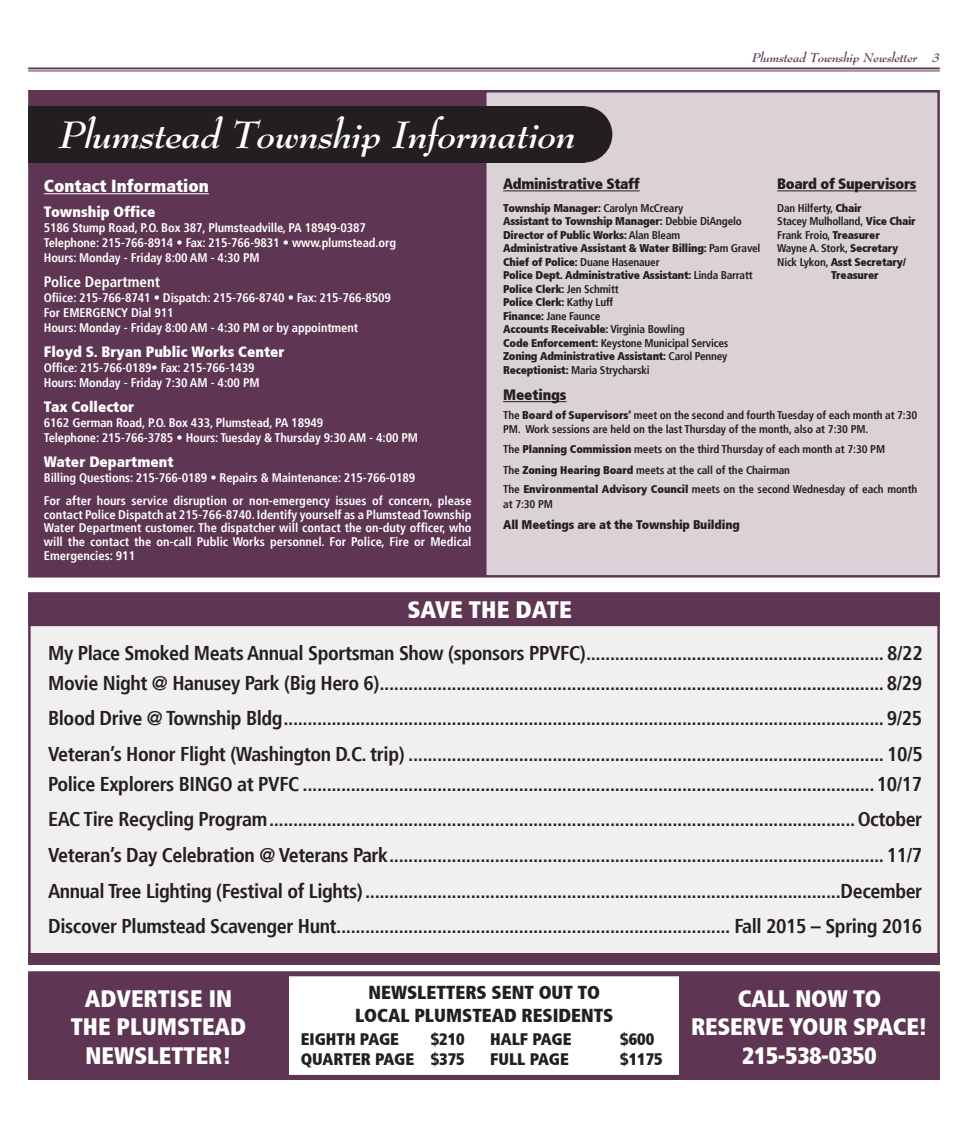
<style>
.page{position:relative;width:968px;height:1125px;background:#fff}
.page>*{position:absolute;margin:0;border:0;box-sizing:border-box;transform-origin:0 0}
.t1{font:37.5px "Bernhard Modern Bold Ita DTC";color:#fff}
.t2{font:900 condensed 23.75px/28.5px "Frutiger";color:#fff;text-align:center}
.t3{font:700 condensed 20px/35.6px "Frutiger";letter-spacing:-.02em;color:#231f20}
.t4{font:900 condensed 18.75px/22.5px "Frutiger";color:#231f20;text-align:center}
.t5{font:900 condensed 17.5px "Frutiger";color:#fff}
.t6{font:900 condensed 16.62px/20px "Frutiger";color:#231f20;text-align:right}
.t7{font:900 condensed 15px "Frutiger";color:#fff}
.t8{font:900 condensed 15px "Frutiger";letter-spacing:-.02em;color:#231f20}
.t9{font:700 condensed 15px "Frutiger";color:#fff}
.t10{font:700 condensed 12.5px/15px "Frutiger";letter-spacing:-.01em;color:#fff}
.t11{font:900 condensed 12.5px "Frutiger";letter-spacing:-.01em;color:#231f20}
.t12{font:12.5px "Bernhard Modern Bold Ita DTC";color:#5e3552}
.t13{font:900 condensed 11.25px/13.5px "Frutiger";letter-spacing:-.02em;color:#231f20}
.t14{font:700 condensed 11.25px/13.5px "Frutiger";letter-spacing:-.01em;color:#231f20}
.s1{font-weight:700}
.s2{font-weight:900}
</style>
<div class="page">
<div style="left:28px;top:971px;width:911px;height:109px;border:5px solid #5e3552"></div>
<div style="left:28px;top:592px;width:911px;height:369px;background:#f2eff1;border:2px solid #5e3552"></div>
<hr style="left:28px;top:68px;width:911px;height:1px;background:#5e3552">
<hr style="left:28px;top:71px;width:911px;height:1px;background:#5e3552">
<div style="left:484px;top:90px;width:455px;height:488px;background:#dbd2d8;border:2px solid #5e3552"></div>
<div style="left:28px;top:90px;width:456px;height:488px;background:#5e3552;border:2px solid #5e3552"></div>
<hr style="left:44px;top:193px;width:165px;height:1px;background:#fff">
<div style="left:28px;top:106px;width:556px;height:57px;background:#231f20"></div>
<div style="left:556px;top:106px;width:56px;height:57px;background:#231f20;border-radius:50%"></div>
<hr style="left:503px;top:191px;width:136px;height:1px;background:#231f20">
<hr style="left:503px;top:401px;width:63px;height:1px;background:#231f20">
<hr style="left:777px;top:191px;width:139px;height:1px;background:#231f20">
<div style="left:28px;top:592px;width:911px;height:34px;background:#5e3552;border:1px solid #5e3552"></div>
<div style="left:28px;top:954px;width:911px;height:11px;background:#5e3552"></div>
<div style="left:679px;top:975px;width:260px;height:105px;background:#5e3552"></div>
<div style="left:28px;top:975px;width:261px;height:105px;background:#5e3552"></div>
<p class="t12" style="left:752px;top:49px;width:189px">Plumstead Township Newsletter 3</p>
<h1 class="t1" style="left:60px;top:109px;width:518px">Plumstead Township Information</h1>
<p class="t8" style="left:503px;top:175px;width:138px">Administrative Staff</p>
<p class="t13" style="left:503px;top:201px;width:259px">Township Manager: <span class="s1">Carolyn McCreary<br></span>Assistant to Township Manager: <span class="s1">Debbie DiAngelo </span>Director of Public Works: <span class="s1">Alan Bleam<br></span>Administrative Assistant &amp; Water Billing: <span class="s1">Pam Gravel </span>Chief of Police: <span class="s1">Duane Hasenauer<br></span>Police Dept. Administrative Assistant: <span class="s1">Linda Barratt </span>Police Clerk: <span class="s1">Jen Schmitt<br></span>Police Clerk: <span class="s1">Kathy Luff<br></span>Finance: <span class="s1">Jane Faunce<br></span>Accounts Receivable: <span class="s1">Virginia Bowling<br></span>Code Enforcement: <span class="s1">Keystone Municipal Services </span>Zoning Administrative Assistant: <span class="s1">Carol Penney </span>Receptionist: <span class="s1">Maria Strycharski</span></p>
<p class="t8" style="left:503px;top:386px;width:65px">Meetings</p>
<p class="t14" style="left:503px;top:409px;width:416px">The <span class="s2">Board of Supervisors’</span> meet on the second and fourth Tuesday of each month at 7:30<br>PM. Work sessions are held on the last Thursday of the month, also at 7:30 PM.</p>
<p class="t14" style="left:503px;top:439px;width:383px;line-height:20.6px">The <span class="s2">Planning Commission</span> meets on the third Thursday of each month at 7:30 PM<br>The <span class="s2">Zoning Hearing Board</span> meets at the call of the Chairman</p>
<p class="t14" style="left:503px;top:482px;width:415px;line-height:15px">The <span class="s2">Environmental Advisory Council</span> meets on the second Wednesday of each month at 7:30 PM</p>
<p class="t11" style="left:503px;top:517px;width:238px">All Meetings are at the Township Building</p>
<p class="t8" style="left:777px;top:175px;width:141px">Board of Supervisors</p>
<p class="t14" style="left:777px;top:201px;width:86px">Dan Hilferty, <span class="s2">Chair</span></p>
<p class="t14" style="left:777px;top:215px;width:140px">Stacey Mulholland, <span class="s2">Vice Chair</span></p>
<p class="t14" style="left:777px;top:228px;width:104px">Frank Froio, <span class="s2">Treasurer</span></p>
<p class="t14" style="left:777px;top:242px;width:123px">Wayne A. Stork, <span class="s2">Secretary</span></p>
<p class="t13" style="left:777px;top:255px;width:130px"><span class="s1">Nick Lykon,</span> Asst Secretary/</p>
<p class="t13" style="left:831px;top:269px;width:49px">Treasurer</p>
<p class="t5" style="left:44px;top:175px;width:166px">Contact Information</p>
<p class="t7" style="left:44px;top:203px;width:113px">Township Office</p>
<p class="t10" style="left:44px;top:220px;width:354px">5186 Stump Road, P.O. Box 387, Plumsteadville, PA 18949-0387<br>Telephone: 215-766-8914 • Fax: 215-766-9831 • www.plumstead.org<br>Hours: Monday - Friday 8:00 AM - 4:30 PM</p>
<p class="t9" style="left:44px;top:273px;width:118px">Police Department</p>
<p class="t10" style="left:44px;top:290px;width:348px">Ofiice: 215-766-8741 • Dispatch: 215-766-8740 • Fax: 215-766-8509<br>For EMERGENCY Dial 911<br>Hours: Monday - Friday 8:00 AM - 4:30 PM or by appointment</p>
<p class="t7" style="left:44px;top:343px;width:242px">Floyd S. Bryan Public Works Center</p>
<p class="t10" style="left:44px;top:360px;width:217px">Office: 215-766-0189• Fax: 215-766-1439<br>Hours: Monday - Friday 7:30 AM - 4:00 PM</p>
<p class="t7" style="left:44px;top:398px;width:92px">Tax Collector</p>
<p class="t10" style="left:44px;top:415px;width:376px">6162 German Road, P.O. Box 433, Plumstead, PA 18949<br>Telephone: 215-766-3785 • Hours: Tuesday &amp; Thursday 9:30 AM - 4:00 PM</p>
<p class="t7" style="left:44px;top:453px;width:131px">Water Department</p>
<p class="t10" style="left:44px;top:466px;width:429px;line-height:22.8px">Billing Questions: 215-766-0189 • Repairs &amp; Maintenance: 215-766-0189<br>For after hours service disruption or non-emergency issues of concern, please</p>
<p class="t10" style="left:44px;top:507px;width:429px;line-height:13.8px;text-align:justify">contact Police Dispatch at 215-766-8740. Identify yourself as a Plumstead Township Water Department customer. The dispatcher will contact the on-duty officer, who will the contact the on-call Public Works personnel. For Police, Fire or Medical Emergencies: 911</p>
<p class="t2" style="left:407px;top:595px;width:76px">SAve the</p>
<p class="t2" style="left:515px;top:595px;width:15px">date</p>
<p class="t3" style="left:48px;top:638px;width:876px;line-height:30px">My Place Smoked Meats Annual Sportsman Show (sponsors PPVFC).............................................................. 8/22<br>Movie Night @ Hanusey Park (Big Hero 6)......................................................................................................... 8/29</p>
<p class="t3" style="left:48px;top:700px;width:876px">Blood Drive @ Township Bldg............................................................................................................................. 9/25<br>Veteran’s Honor Flight (Washington D.C. trip) ................................................................................................... 10/5</p>
<p class="t3" style="left:48px;top:766px;width:875px;text-align:justify">Police Explorers BINGO at PVFC .......................................................................................................................10/17<br>EAC Tire Recycling Program..........................................................................................................................October Veteran’s Day Celebration @ Veterans Park....................................................................................................... 11/7<br>Annual Tree Lighting (Festival of Lights)...................................................................................................December Discover Plumstead Scavenger Hunt.................................................................................. Fall 2015 – Spring 2016</p>
<p class="t4" style="left:355px;top:981px;width:260px">NEWSLETTERS SENT OUT TO<br>LOCAL PLUMSTEAD RESIDENTS</p>
<p class="t6" style="left:490px;top:1029px;width:83px">HALF PAGE</p>
<p class="t6" style="left:620px;top:1029px;width:36px">$600</p>
<p class="t6" style="left:490px;top:1049px;width:80px">FULL PAGE</p>
<p class="t6" style="left:620px;top:1049px;width:44px">$1175</p>
<p class="t2" style="left:71px;top:984px;width:177px">ADVERTISE IN<br>THE PLUMSTEAD<br>NEWSLETTER!</p>
<p class="t2" style="left:691px;top:984px;width:238px">CALL NOW TO<br>RESERVE YOUR SPACE!<br>215-538-0350</p>
<p class="t6" style="left:301px;top:1029px;width:165px">$210<br>QUARTER PAGE $375</p>
<p class="t6" style="left:301px;top:1029px;width:100px">EIGHTH PAGE</p>
</div>
